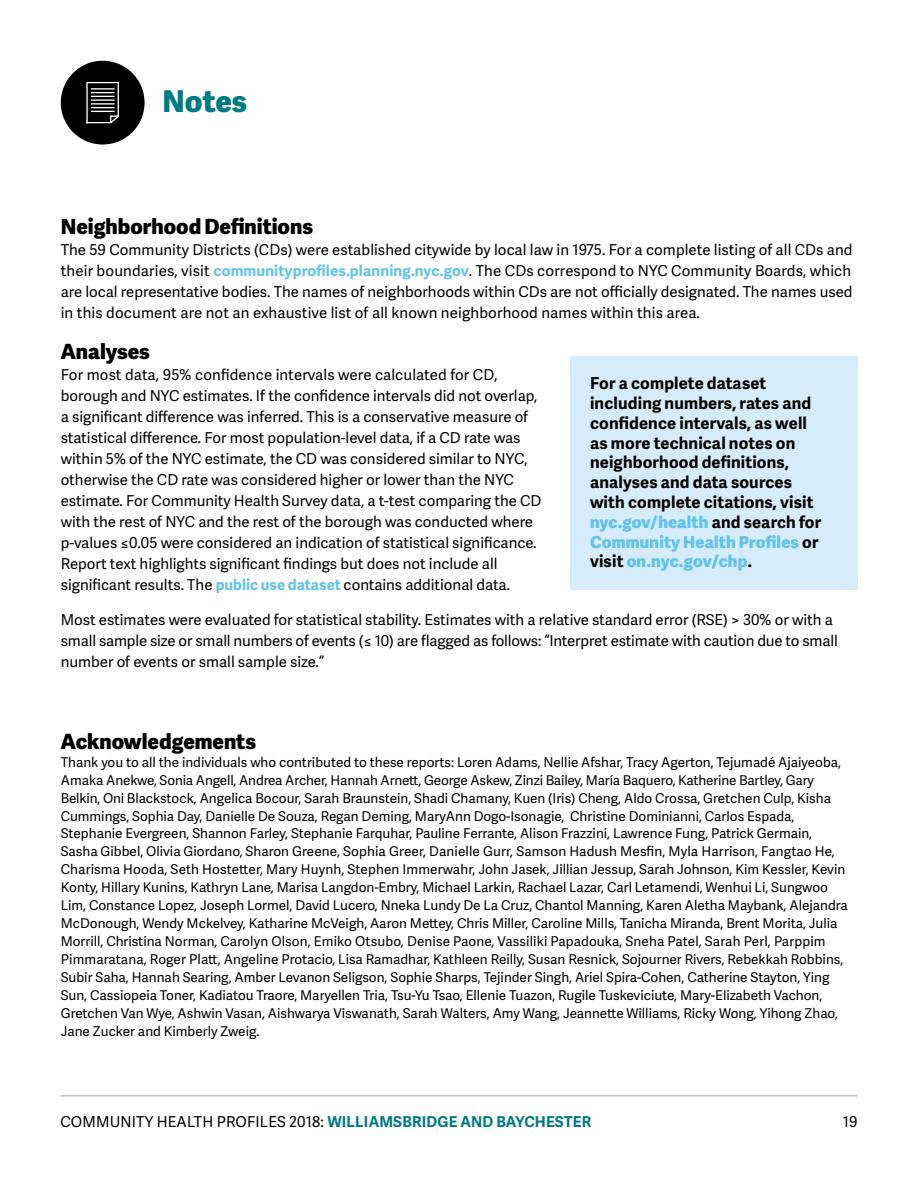
<style>
.page{position:relative;width:918px;height:1188px;background:#fff}
.page>*{position:absolute;margin:0;border:0;box-sizing:border-box;transform-origin:0 0}
.t1{font:800 30px "Adelle Sans";color:#007b85}
.t2{font:800 21px "Adelle Sans";color:#000}
.t3{font:700 16.5px/19.8px "Adelle Sans";letter-spacing:.01em;color:#000}
.t4{font:15px/21px "Adelle Sans";color:#000}
.t5{font:13.5px/18px "Adelle Sans";color:#000}
.s1{font-weight:700;color:#61c2ee}
.s2{font-weight:800;color:#61c2ee}
.s3{font-weight:700;color:#007b85}
</style>
<div class="page">
<hr style="left:61px;top:1096px;width:796px;height:1px;background:#96999b">
<div style="left:61px;top:61px;width:84px;height:84px;background:#000;border-radius:50%"></div>
<svg style="left:86px;top:81px;width:33px;height:43px"></svg>
<div style="left:570px;top:356px;width:287px;height:234px;background:#d7ecfa"></div>
<h1 class="t1" style="left:163px;top:79px;width:86px">Notes</h1>
<h2 class="t2" style="left:61px;top:211px;width:254px">Neighborhood Definitions</h2>
<p class="t4" style="left:61px;top:239px;width:793px;text-align:justify">The 59 Community Districts (CDs) were established citywide by local law in 1975. For a complete listing of all CDs and their boundaries, visit <span class="s1">communityprofiles.planning.nyc.gov</span>. The CDs correspond to NYC Community Boards, which are local representative bodies. The names of neighborhoods within CDs are not officially designated. The names used in this document are not an exhaustive list of all known neighborhood names within this area.</p>
<h2 class="t2" style="left:61px;top:336px;width:91px">Analyses</h2>
<p class="t4" style="left:61px;top:364px;width:482px">For most data, 95% confidence intervals were calculated for CD, borough and NYC estimates. If the confidence intervals did not overlap, a significant difference was inferred. This is a conservative measure of statistical difference. For most population-level data, if a CD rate was within 5% of the NYC estimate, the CD was considered similar to NYC, otherwise the CD rate was considered higher or lower than the NYC estimate. For Community Health Survey data, a t-test comparing the CD with the rest of NYC and the rest of the borough was conducted where p-values ≤0.05 were considered an indication of statistical significance.<br>Report text highlights significant findings but does not include all significant results. The <span class="s1">public use dataset</span> contains additional data.</p>
<p class="t4" style="left:61px;top:608px;width:779px">Most estimates were evaluated for statistical stability. Estimates with a relative standard error (RSE) &gt; 30% or with a small sample size or small numbers of events (≤ 10) are flagged as follows: “Interpret estimate with caution due to small number of events or small sample size.”</p>
<p class="t3" style="left:590px;top:373px;width:233px">For a complete dataset including numbers, rates and confidence intervals, as well as more technical notes on neighborhood definitions, analyses and data sources with complete citations, visit <span class="s2">nyc.gov/health</span> and search for<br><span class="s2">Community Health Profiles</span> or visit <span class="s2">on.nyc.gov/chp</span>.</p>
<h2 class="t2" style="left:61px;top:725px;width:197px">Acknowledgements</h2>
<p class="t5" style="left:61px;top:752px;width:789px">Thank you to all the individuals who contributed to these reports: Loren Adams, Nellie Afshar, Tracy Agerton, Tejumadé Ajaiyeoba, Amaka Anekwe, Sonia Angell, Andrea Archer, Hannah Arnett, George Askew, Zinzi Bailey, María Baquero, Katherine Bartley, Gary Belkin, Oni Blackstock, Angelica Bocour, Sarah Braunstein, Shadi Chamany, Kuen (Iris) Cheng, Aldo Crossa, Gretchen Culp, Kisha Cummings, Sophia Day, Danielle De Souza, Regan Deming, MaryAnn Dogo-Isonagie, Christine Dominianni, Carlos Espada, Stephanie Evergreen, Shannon Farley, Stephanie Farquhar, Pauline Ferrante, Alison Frazzini, Lawrence Fung, Patrick Germain, Sasha Gibbel, Olivia Giordano, Sharon Greene, Sophia Greer, Danielle Gurr, Samson Hadush Mesfin, Myla Harrison, Fangtao He, Charisma Hooda, Seth Hostetter, Mary Huynh, Stephen Immerwahr, John Jasek, Jillian Jessup, Sarah Johnson, Kim Kessler, Kevin Konty, Hillary Kunins, Kathryn Lane, Marisa Langdon-Embry, Michael Larkin, Rachael Lazar, Carl Letamendi, Wenhui Li, Sungwoo Lim, Constance Lopez, Joseph Lormel, David Lucero, Nneka Lundy De La Cruz, Chantol Manning, Karen Aletha Maybank, Alejandra McDonough, Wendy Mckelvey, Katharine McVeigh, Aaron Mettey, Chris Miller, Caroline Mills, Tanicha Miranda, Brent Morita, Julia Morrill, Christina Norman, Carolyn Olson, Emiko Otsubo, Denise Paone, Vassiliki Papadouka, Sneha Patel, Sarah Perl, Parppim Pimmaratana, Roger Platt, Angeline Protacio, Lisa Ramadhar, Kathleen Reilly, Susan Resnick, Sojourner Rivers, Rebekkah Robbins, Subir Saha, Hannah Searing, Amber Levanon Seligson, Sophie Sharps, Tejinder Singh, Ariel Spira-Cohen, Catherine Stayton, Ying Sun, Cassiopeia Toner, Kadiatou Traore, Maryellen Tria, Tsu-Yu Tsao, Ellenie Tuazon, Rugile Tuskeviciute, Mary-Elizabeth Vachon, Gretchen Van Wye, Ashwin Vasan, Aishwarya Viswanath, Sarah Walters, Amy Wang, Jeannette Williams, Ricky Wong, Yihong Zhao, Jane Zucker and Kimberly Zweig.</p>
<p class="t4" style="left:60px;top:1111px;width:532px">COMMUNITY HEALTH PROFILES 2018: <span class="s3">WILLIAMSBRIDGE AND BAYCHESTER</span></p>
<p class="t4" style="left:843px;top:1111px;width:16px">19</p>
</div>
